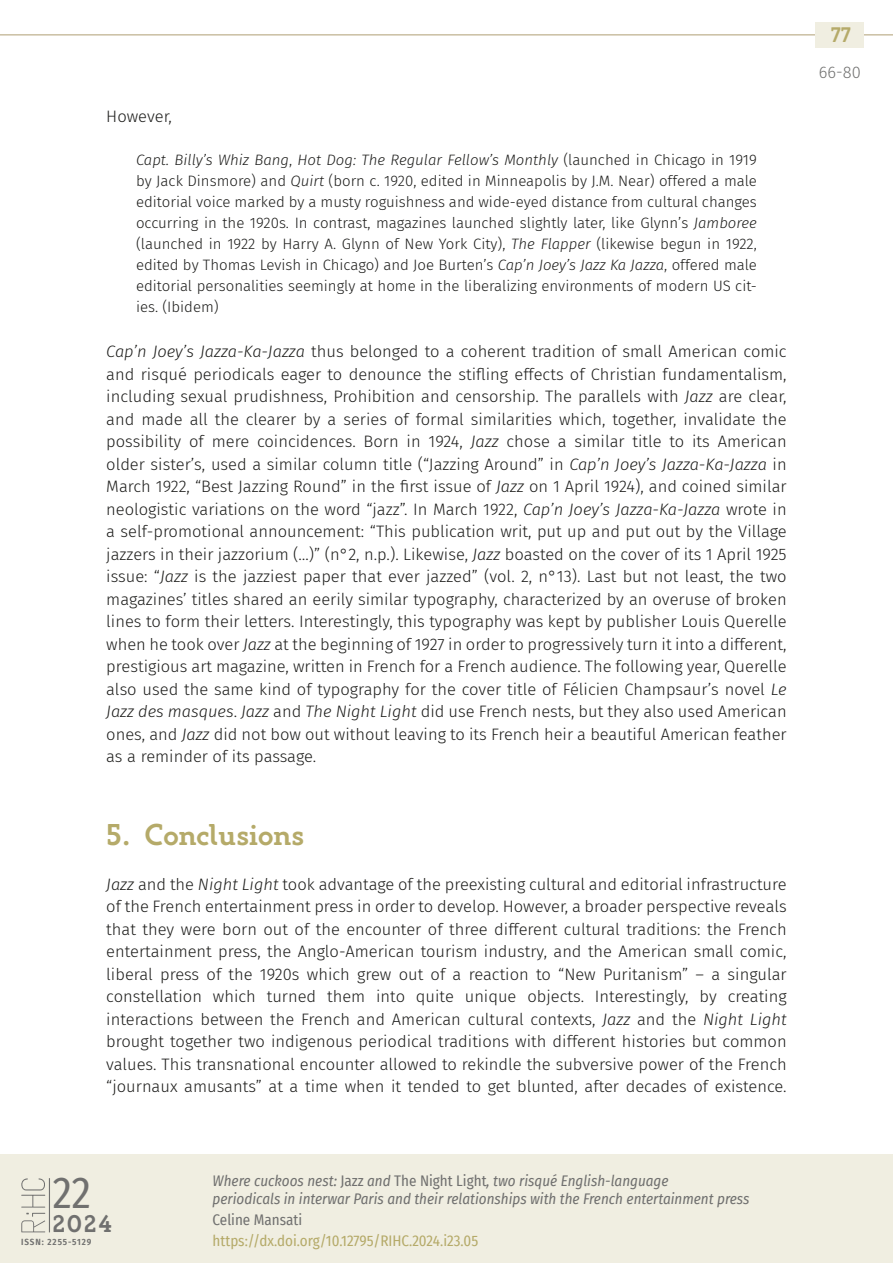
<style>
.page{position:relative;width:893px;height:1263px;background:#fff}
.page>*{position:absolute;margin:0;border:0;box-sizing:border-box;transform-origin:0 0}
.t1{font:43.2px "Fira Sans Condensed";color:#70706f}
.t2{font:600 30px "Gambero";color:#b5aa69}
.t3{font:600 24px "Gambero";color:#70706f}
.t4{font:600 21px "Gambero";color:#b5aa69}
.t5{font:300 16.5px/22.5px "Fira Sans";color:#1d1d1b;text-align:justify}
.t6{font:300 16.5px "Fira Sans";color:#70706f}
.t7{font:300 15px/21px "Fira Sans";color:#1d1d1b;text-align:justify}
.t8{font:italic 15px/18px "Fira Sans Condensed";color:#70706f}
.t9{font:15px "Fira Sans Condensed";color:#b5aa69}
.t10{font:15px "Fira Sans Condensed";color:#70706f}
.t11{font:600 9px "Fira Sans Condensed";letter-spacing:.1em;color:#70706f}
.s1{font-style:italic}
.s2{font-style:normal}
</style>
<div class="page">
<hr style="left:0;top:34px;width:893px;height:1px;background:#b8a983">
<div style="left:816px;top:22px;width:48px;height:26px;background:#f0eee1"></div>
<div style="left:0;top:1154px;width:893px;height:109px;background:#f0eee1"></div>
<hr style="left:49px;top:1178px;width:1px;height:54px;background:#70706f">
<svg style="left:21px;top:1178px;width:24px;height:29px"></svg>
<svg style="left:21px;top:1213px;width:24px;height:19px"></svg>
<p class="t5" style="left:106px;top:105px;width:67px">However,</p>
<p class="t7" style="left:136px;top:149px;width:622px"><span class="s1">Capt. Billy’s Whiz Bang</span>, <span class="s1">Hot Dog: The Regular Fellow’s Monthly</span> (launched in Chicago in 1919 by Jack Dinsmore) and <span class="s1">Quirt</span> (born c. 1920, edited in Minneapolis by J.M. Near) offered a male editorial voice marked by a musty roguishness and wide-eyed distance from cultural changes occurring in the 1920s. In contrast, magazines launched slightly later, like Glynn’s <span class="s1">Jamboree </span>(launched in 1922 by Harry A. Glynn of New York City), <span class="s1">The Flapper</span> (likewise begun in 1922, edited by Thomas Levish in Chicago) and Joe Burten’s <span class="s1">Cap’n Joey’s Jazz Ka Jazza</span>, offered male editorial personalities seemingly at home in the liberalizing environments of modern US cit&shy;ies. (Ibidem)</p>
<p class="t5" style="left:106px;top:340px;width:682px"><span class="s1">Cap’n Joey’s Jazza-Ka-Jazza</span> thus belonged to a coherent tradition of small American comic and risqué periodicals eager to denounce the stifling effects of Christian fundamentalism, including sexual prudishness, Prohibition and censorship. The parallels with <span class="s1">Jazz</span> are clear, and made all the clearer by a series of formal similarities which, together, invalidate the possibility of mere coincidences. Born in 1924, <span class="s1">Jazz</span> chose a similar title to its American older sister’s, used a similar column title (“Jazzing Around” in <span class="s1">Cap’n Joey’s Jazza-Ka-Jazza</span> in March 1922, “Best Jazzing Round” in the first issue of <span class="s1">Jazz</span> on 1 April 1924), and coined similar neologistic variations on the word “jazz”. In March 1922, <span class="s1">Cap’n Joey’s Jazza-Ka-Jazza</span> wrote in a self-promotional announcement: “This publication writ, put up and put out by the Village jazzers in their jazzorium (…)” (n°2, n.p.). Likewise, <span class="s1">Jazz</span> boasted on the cover of its 1 April 1925 issue: “<span class="s1">Jazz</span> is the jazziest paper that ever jazzed” (vol. 2, n°13). Last but not least, the two magazines’ titles shared an eerily similar typography, characterized by an overuse of broken lines to form their letters. Interestingly, this typography was kept by publisher Louis Querelle when he took over <span class="s1">Jazz</span> at the beginning of 1927 in order to progressively turn it into a different, prestigious art magazine, written in French for a French audience. The following year, Querelle also used the same kind of typography for the cover title of Félicien Champsaur’s novel <span class="s1">Le Jazz des masques</span>. <span class="s1">Jazz</span> and <span class="s1">The Night Light</span> did use French nests, but they also used American ones, and <span class="s1">Jazz</span> did not bow out without leaving to its French heir a beautiful American feather as a reminder of its passage.</p>
<h2 class="t2" style="left:106px;top:816px;width:199px">5. Conclusions</h2>
<p class="t5" style="left:106px;top:873px;width:682px"><span class="s1">Jazz</span> and the <span class="s1">Night Light</span> took advantage of the preexisting cultural and editorial infrastructure of the French entertainment press in order to develop. However, a broader perspective reveals that they were born out of the encounter of three different cultural traditions: the French entertainment press, the Anglo-American tourism industry, and the American small comic, liberal press of the 1920s which grew out of a reaction to “New Puritanism” – a singular constellation which turned them into quite unique objects. Interestingly, by creating interactions between the French and American cultural contexts, <span class="s1">Jazz</span> and the <span class="s1">Night Light </span>brought together two indigenous periodical traditions with different histories but common values. This transnational encounter allowed to rekindle the subversive power of the French “journaux amusants” at a time when it tended to get blunted, after decades of existence.</p>
<p class="t8" style="left:213px;top:1171px;width:538px">Where cuckoos nest: <span class="s2">Jazz</span> and <span class="s2">The Night Light</span>, two risqué English-language<br>periodicals in interwar Paris and their relationships with the French entertainment press</p>
<p class="t10" style="left:213px;top:1208px;width:91px">Celine Mansati</p>
<h1 class="t1" style="left:53px;top:1160px;width:40px">22</h1>
<h3 class="t3" style="left:53px;top:1209px;width:61px">2024</h3>
<p class="t11" style="left:21px;top:1234px;width:71px">ISSN: 2255-5129</p>
<p class="t9" style="left:213px;top:1229px;width:267px">https://dx.doi.org/10.12795/RIHC.2024.i23.05</p>
<p class="t4" style="left:831px;top:22px;width:21px">77</p>
<p class="t6" style="left:819px;top:60px;width:43px">66-80</p>
</div>
